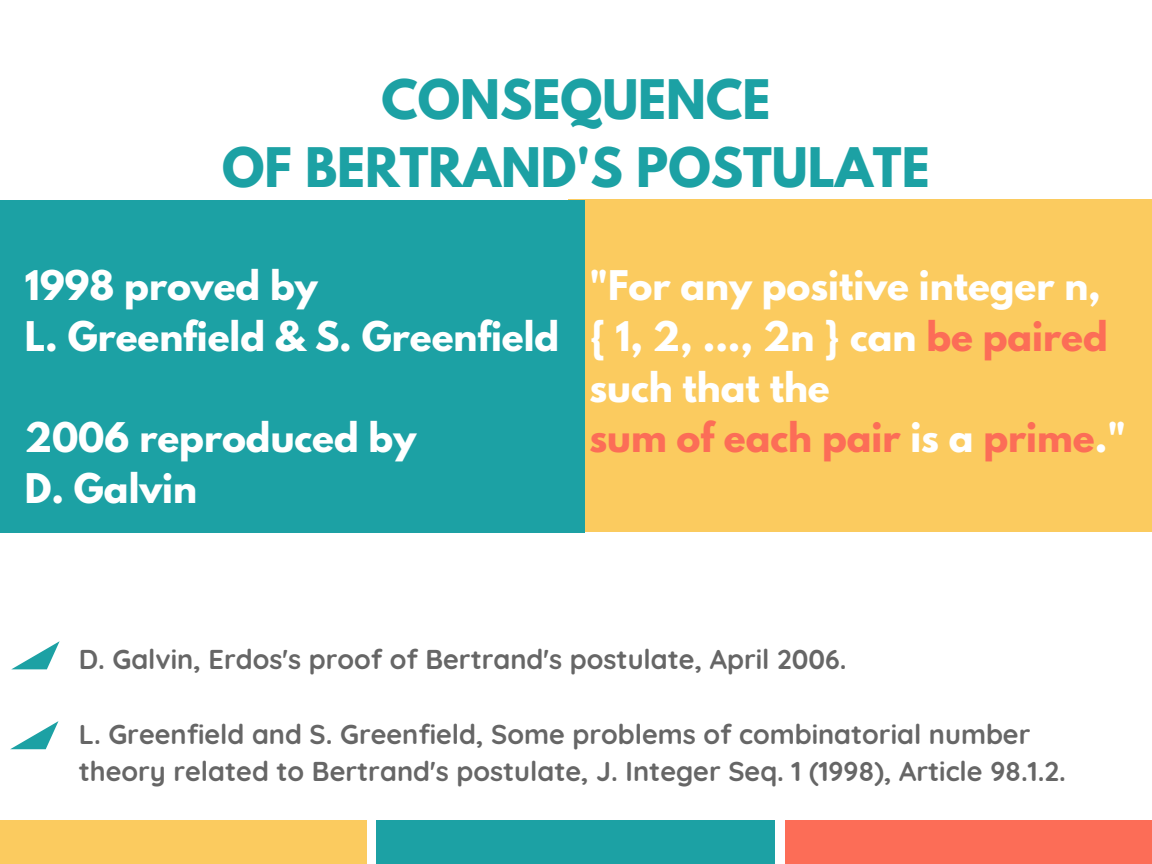
<style>
.page{position:relative;width:1152px;height:864px;background:#fff}
.page>*{position:absolute;margin:0;border:0;box-sizing:border-box;transform-origin:0 0}
.t1{font:700 48.3px/67.5px "League Spartan";color:#1ca1a4;text-align:center}
.t2{font:700 36.3px/50.7px "League Spartan";color:#fff}
.t3{font:700 27.15px/37.2px "Quicksand";color:#666}
.s1{color:#fc6d57}
</style>
<div class="page">
<div style="left:568px;top:199px;width:584px;height:333px;background:#fbcb5f"></div>
<div style="left:0;top:200px;width:585px;height:333px;background:#1ca1a4"></div>
<div style="left:0;top:820px;width:367px;height:44px;background:#fbcb5f"></div>
<div style="left:377px;top:820px;width:398px;height:44px;background:#1ca1a4"></div>
<div style="left:785px;top:820px;width:367px;height:44px;background:#fc6d57"></div>
<svg style="left:12px;top:641px;width:48px;height:28px"></svg>
<svg style="left:10px;top:721px;width:48px;height:28px"></svg>
<h1 class="t1" style="left:222px;top:72px;width:709px">CONSEQUENCE<br>OF BERTRAND'S POSTULATE</h1>
<h2 class="t2" style="left:25px;top:265px;width:536px">1998 proved by<br>L. Greenfield &amp; S. Greenfield</h2>
<h2 class="t2" style="left:25px;top:417px;width:393px">2006 reproduced by<br>D. Galvin</h2>
<h2 class="t2" style="left:590px;top:265px;width:538px">"For any positive integer n, { 1, 2, ..., 2n } can <span class="s1">be paired </span>such that the<br><span class="s1">sum of each pair</span> is a <span class="s1">prime</span>."</h2>
<p class="t3" style="left:79px;top:641px;width:769px">D. Galvin, Erdos's proof of Bertrand's postulate, April 2006.</p>
<p class="t3" style="left:79px;top:715px;width:989px">L. Greenfield and S. Greenfield, Some problems of combinatorial number theory related to Bertrand's postulate, J. Integer Seq. 1 (1998), Article 98.1.2.</p>
</div>
